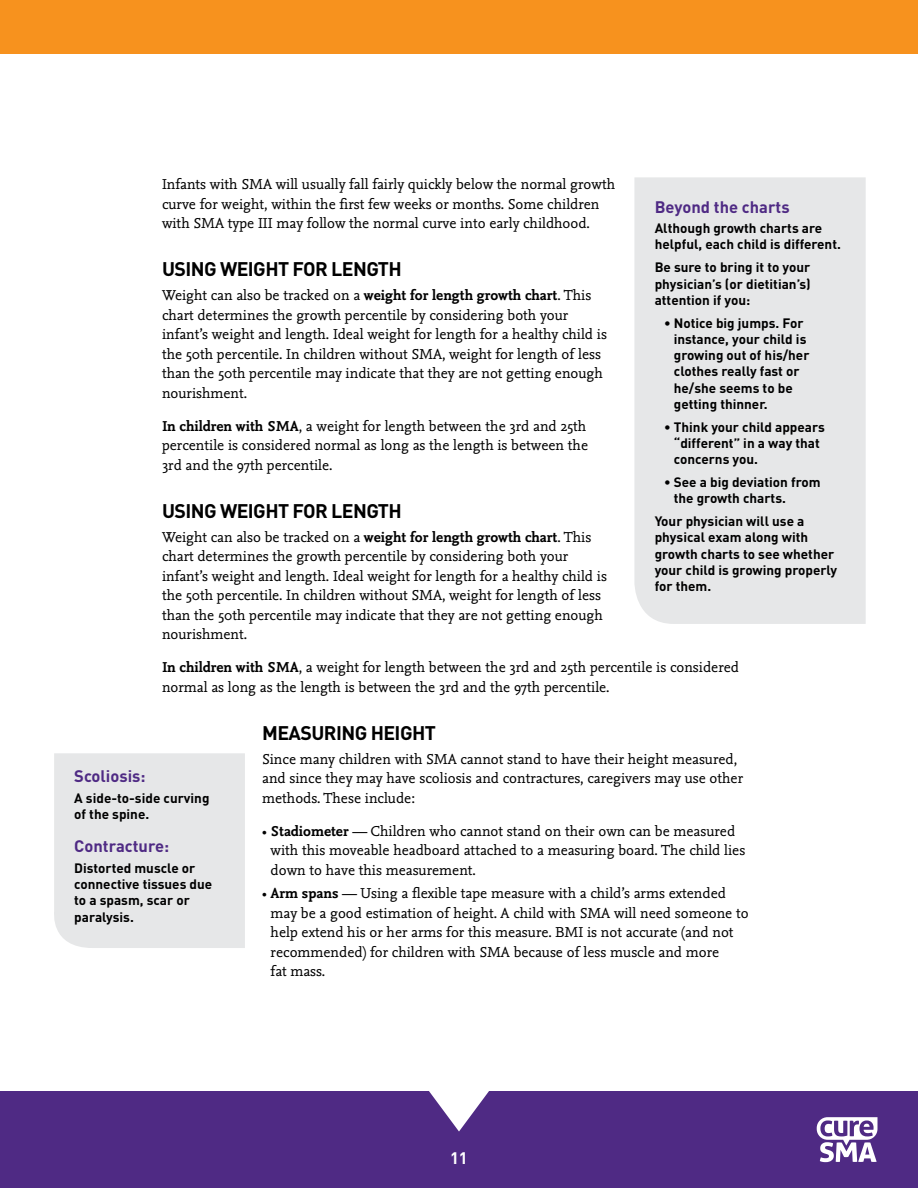
<style>
.page{position:relative;width:918px;height:1188px;background:#fff}
.page>*{position:absolute;margin:0;border:0;box-sizing:border-box;transform-origin:0 0}
.t1{font:700 19.5px "DIN";letter-spacing:-.03em;color:#000}
.t2{font:700 16.5px "DIN";color:#4f2a84}
.t3{font:700 16.5px "DIN";color:#fff}
.t4{font:15px/19.5px "Nexus Mix OT";color:#000}
.t5{font:700 13.5px/16.2px "DIN";color:#000}
.s1{font-weight:700}
</style>
<div class="page">
<div style="left:0;top:0;width:918px;height:54px;background:#f7921e"></div>
<div style="left:0;top:1091px;width:918px;height:97px;background:#4f2a84"></div>
<svg style="left:817px;top:1117px;width:61px;height:45px"></svg>
<svg style="left:429px;top:1091px;width:60px;height:41px"></svg>
<div style="left:54px;top:753px;width:191px;height:195px;background:#e6e7e8"></div>
<div style="left:634px;top:177px;width:232px;height:447px;background:#e6e7e8"></div>
<p class="t4" style="left:162px;top:175px;width:455px">Infants with SMA will usually fall fairly quickly below the normal growth curve for weight, within the first few weeks or months. Some children with SMA type III may follow the normal curve into early childhood.</p>
<h1 class="t1" style="left:162px;top:256px;width:241px">USING WEIGHT FOR LENGTH</h1>
<p class="t4" style="left:162px;top:286px;width:446px">Weight can also be tracked on a <span class="s1">weight for length growth chart</span>. This chart determines the growth percentile by considering both your infant’s weight and length. Ideal weight for length for a healthy child is the 50th percentile. In children without SMA, weight for length of less than the 50th percentile may indicate that they are not getting enough nourishment.</p>
<p class="t4" style="left:162px;top:416px;width:428px;text-align:justify"><span class="s1">In children with SMA</span>, a weight for length between the 3rd and 25th percentile is considered normal as long as the length is between the 3rd and the 97th percentile.</p>
<h1 class="t1" style="left:162px;top:498px;width:241px">USING WEIGHT FOR LENGTH</h1>
<p class="t4" style="left:162px;top:527px;width:446px">Weight can also be tracked on a <span class="s1">weight for length growth chart</span>. This chart determines the growth percentile by considering both your infant’s weight and length. Ideal weight for length for a healthy child is the 50th percentile. In children without SMA, weight for length of less than the 50th percentile may indicate that they are not getting enough nourishment.</p>
<p class="t4" style="left:162px;top:658px;width:579px"><span class="s1">In children with SMA</span>, a weight for length between the 3rd and 25th percentile is considered normal as long as the length is between the 3rd and the 97th percentile.</p>
<h1 class="t1" style="left:262px;top:720px;width:175px">MEASURING HEIGHT</h1>
<p class="t4" style="left:262px;top:749px;width:482px">Since many children with SMA cannot stand to have their height measured, and since they may have scoliosis and contractures, caregivers may use other methods. These include:</p>
<p class="t4" style="left:271px;top:821px;width:476px;text-indent:-8px">• <span class="s1">Stadiometer</span> — Children who cannot stand on their own can be measured with this moveable headboard attached to a measuring board. The child lies down to have this measurement.</p>
<p class="t4" style="left:271px;top:884px;width:480px;text-indent:-8px">• <span class="s1">Arm spans</span> — Using a flexible tape measure with a child’s arms extended may be a good estimation of height. A child with SMA will need someone to help extend his or her arms for this measure. BMI is not accurate (and not recommended) for children with SMA because of less muscle and more<br>fat mass.</p>
<p class="t2" style="left:655px;top:196px;width:136px">Beyond the charts</p>
<p class="t5" style="left:655px;top:220px;width:188px">Although growth charts are helpful, each child is different.</p>
<p class="t5" style="left:655px;top:259px;width:158px;text-align:justify">Be sure to bring it to your physician’s (or dietitian’s) attention if you:</p>
<p class="t5" style="left:674px;top:314px;width:137px;text-indent:-10px">• Notice big jumps. For instance, your child is growing out of his/her clothes really fast or he/she seems to be getting thinner.</p>
<p class="t5" style="left:674px;top:418px;width:153px;text-indent:-10px">• Think your child appears “different” in a way that concerns you.</p>
<p class="t5" style="left:674px;top:473px;width:148px;text-indent:-10px">• See a big deviation from the growth charts.</p>
<p class="t5" style="left:655px;top:513px;width:184px">Your physician will use a physical exam along with growth charts to see whether your child is growing properly for them.</p>
<p class="t2" style="left:74px;top:766px;width:73px">Scoliosis:</p>
<p class="t5" style="left:74px;top:789px;width:137px">A side-to-side curving of the spine.</p>
<p class="t2" style="left:74px;top:836px;width:96px">Contracture:</p>
<p class="t5" style="left:74px;top:859px;width:140px">Distorted muscle or connective tissues due to a spasm, scar or paralysis.</p>
<p class="t3" style="left:450px;top:1147px;width:19px">11</p>
</div>
